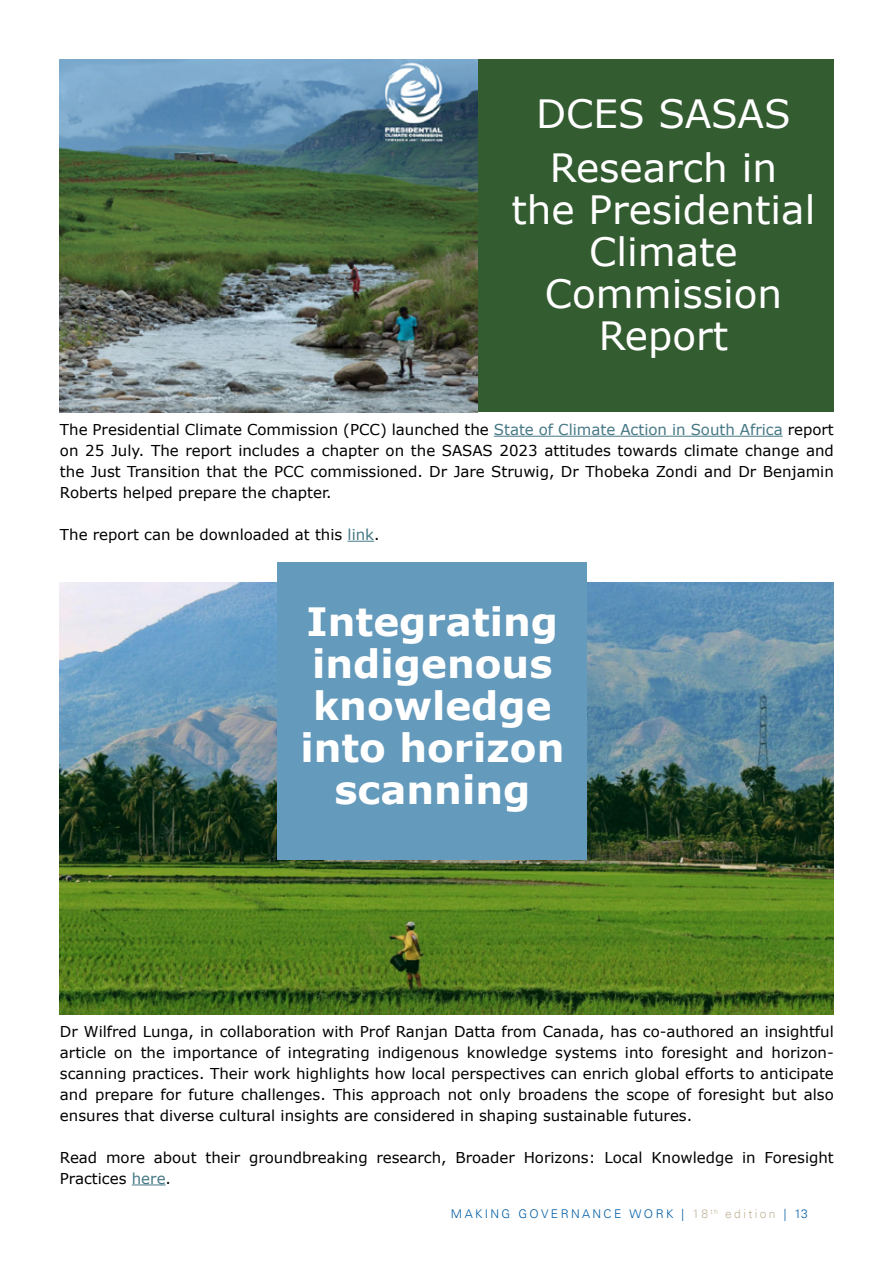
<style>
.page{position:relative;width:893px;height:1263px;background:#fff}
.page>*{position:absolute;margin:0;border:0;box-sizing:border-box;transform-origin:0 0}
.t1{font:39px/42.2px "Verdana";color:#fff;text-align:center}
.t2{font:700 39px/42.2px "Verdana";color:#fff;text-align:center}
.t3{font:15px/21px "Verdana";color:#000;text-align:justify}
.t4{font:300 12px "Univers";letter-spacing:.2em;color:#005da4}
.s1{color:#467886}
.s2{color:#c2b59b}
</style>
<div class="page">
<div style="left:60px;top:60px;width:774px;height:352px;background:#345c31"></div>
<hr style="left:494px;top:436px;width:289px;height:1px;background:#467886">
<svg style="left:348px;top:541px;width:26px;height:1px"></svg>
<img style="left:60px;top:60px;width:418px;height:352px">
<img style="left:60px;top:583px;width:774px;height:432px">
<hr style="left:132px;top:1184px;width:34px;height:1px;background:#467886">
<div style="left:278px;top:562px;width:309px;height:298px;background:#649abc"></div>
<h1 class="t1" style="left:536px;top:87px;width:256px;line-height:54.2px">DCES SASAS<br>Research in</h1>
<h1 class="t1" style="left:511px;top:189px;width:305px">the Presidential<br>Climate<br>Commission<br>Report</h1>
<p class="t3" style="left:60px;top:419px;width:775px">The Presidential Climate Commission (PCC) launched the <span class="s1">State of Climate Action in South Africa</span> report on 25 July. The report includes a chapter on the SASAS 2023 attitudes towards climate change and the Just Transition that the PCC commissioned. Dr Jare Struwig, Dr Thobeka Zondi and Dr Benjamin Roberts helped prepare the chapter.</p>
<p class="t3" style="left:60px;top:524px;width:321px">The report can be downloaded at this <span class="s1">link</span>.</p>
<h1 class="t2" style="left:300px;top:601px;width:266px">Integrating indigenous knowledge into horizon scanning</h1>
<p class="t3" style="left:60px;top:1021px;width:775px">Dr Wilfred Lunga, in collaboration with Prof Ranjan Datta from Canada, has co-authored an insightful article on the importance of integrating indigenous knowledge systems into foresight and horizon&shy;scanning practices. Their work highlights how local perspectives can enrich global efforts to anticipate and prepare for future challenges. This approach not only broadens the scope of foresight but also ensures that diverse cultural insights are considered in shaping sustainable futures.</p>
<p class="t3" style="left:60px;top:1147px;width:775px">Read more about their groundbreaking research, Broader Horizons: Local Knowledge in Foresight<br>Practices <span class="s1">here</span>.</p>
<p class="t4" style="left:451px;top:1207px;width:358px">MAKING GOVERNANCE WORK | <span class="s2">18</span> <sup>th</sup> <span class="s2">edition</span> | 13</p>
</div>
